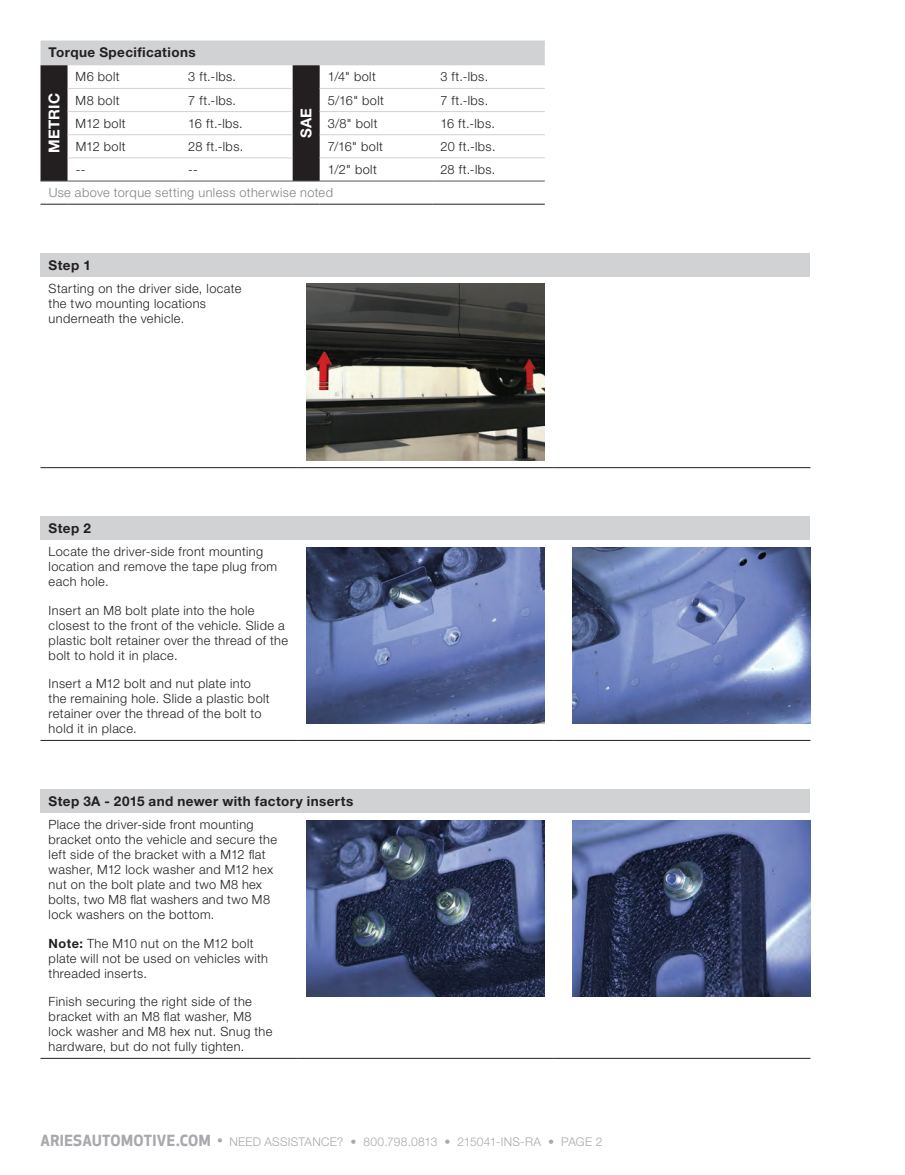
<style>
.page{position:relative;width:905px;height:1175px;background:#fff}
.page>*{position:absolute;margin:0;border:0;box-sizing:border-box;transform-origin:0 0}
.t1{font:700 15px "Helvetica Neue LT Std";letter-spacing:.02em;color:#fff}
.t2{font:700 13.5px "Helvetica Neue LT Std";letter-spacing:.03em;color:#231f20}
.t3{font:300 12.75px/15px "Helvetica Neue LT Std";letter-spacing:.03em;color:#231f20}
.t4{font:300 12.75px "Helvetica Neue LT Std";letter-spacing:.03em;color:#808285}
.t5{font:300 12px "Helvetica Neue LT Std";letter-spacing:.02em;color:#a8a9ad}
.s1{font-weight:700}
.s2{font-family:"Apex New";font-weight:700;font-size:15px}
.s3{font-family:"Apex New";font-weight:500;font-size:15px}
</style>
<div class="page">
<div style="left:40px;top:253px;width:770px;height:24px;background:#d1d2d4"></div>
<hr style="left:40px;top:467px;width:257px;height:1px;background:#231f20">
<hr style="left:297px;top:467px;width:257px;height:1px;background:#231f20">
<hr style="left:554px;top:467px;width:256px;height:1px;background:#231f20">
<img style="left:306px;top:284px;width:239px;height:176px">
<div style="left:40px;top:516px;width:770px;height:24px;background:#d1d2d4"></div>
<hr style="left:40px;top:740px;width:257px;height:1px;background:#231f20">
<hr style="left:297px;top:740px;width:257px;height:1px;background:#231f20">
<hr style="left:554px;top:740px;width:256px;height:1px;background:#231f20">
<img style="left:306px;top:547px;width:239px;height:177px">
<img style="left:572px;top:547px;width:238px;height:177px">
<div style="left:40px;top:789px;width:770px;height:24px;background:#d1d2d4"></div>
<hr style="left:40px;top:1058px;width:257px;height:1px;background:#231f20">
<hr style="left:297px;top:1058px;width:257px;height:1px;background:#231f20">
<hr style="left:554px;top:1058px;width:256px;height:1px;background:#231f20">
<img style="left:306px;top:820px;width:239px;height:176px">
<img style="left:572px;top:820px;width:238px;height:176px">
<svg style="left:40px;top:40px;width:504px;height:142px"></svg>
<hr style="left:320px;top:181px;width:112px;height:1px;background:#57585a">
<hr style="left:432px;top:181px;width:112px;height:1px;background:#57585a">
<svg style="left:40px;top:204px;width:28px;height:1px"></svg>
<hr style="left:68px;top:204px;width:112px;height:1px;background:#231f20">
<hr style="left:180px;top:204px;width:112px;height:1px;background:#231f20">
<svg style="left:292px;top:204px;width:28px;height:1px"></svg>
<hr style="left:320px;top:204px;width:112px;height:1px;background:#231f20">
<hr style="left:432px;top:204px;width:112px;height:1px;background:#231f20">
<hr style="left:68px;top:88px;width:112px;height:1px;background:#d1d2d4">
<hr style="left:180px;top:88px;width:112px;height:1px;background:#d1d2d4">
<hr style="left:320px;top:88px;width:112px;height:1px;background:#d1d2d4">
<hr style="left:432px;top:88px;width:112px;height:1px;background:#d1d2d4">
<hr style="left:68px;top:111px;width:112px;height:1px;background:#d1d2d4">
<hr style="left:180px;top:111px;width:112px;height:1px;background:#d1d2d4">
<hr style="left:320px;top:111px;width:112px;height:1px;background:#d1d2d4">
<hr style="left:432px;top:111px;width:112px;height:1px;background:#d1d2d4">
<hr style="left:68px;top:134px;width:112px;height:1px;background:#d1d2d4">
<hr style="left:180px;top:134px;width:112px;height:1px;background:#d1d2d4">
<hr style="left:320px;top:134px;width:112px;height:1px;background:#d1d2d4">
<hr style="left:432px;top:134px;width:112px;height:1px;background:#d1d2d4">
<hr style="left:68px;top:157px;width:112px;height:1px;background:#d1d2d4">
<hr style="left:180px;top:157px;width:112px;height:1px;background:#d1d2d4">
<hr style="left:320px;top:157px;width:112px;height:1px;background:#d1d2d4">
<hr style="left:432px;top:157px;width:112px;height:1px;background:#d1d2d4">
<p class="t2" style="left:49px;top:44px;width:149px">Torque Specifications</p>
<p class="t1" style="left:45px;top:153px;width:62px;rotate:-90deg">METRIC</p>
<p class="t3" style="left:328px;top:69px;width:50px">1/4" bolt</p>
<p class="t3" style="left:440px;top:69px;width:49px">3 ft.-lbs.</p>
<p class="t3" style="left:76px;top:69px;width:46px">M6 bolt</p>
<p class="t3" style="left:188px;top:69px;width:49px">3 ft.-lbs.</p>
<p class="t3" style="left:76px;top:92px;width:46px">M8 bolt</p>
<p class="t3" style="left:188px;top:92px;width:49px">7 ft.-lbs.</p>
<p class="t3" style="left:328px;top:92px;width:58px">5/16" bolt</p>
<p class="t3" style="left:440px;top:92px;width:49px">7 ft.-lbs.</p>
<p class="t3" style="left:76px;top:115px;width:51px">M12 bolt</p>
<p class="t3" style="left:188px;top:115px;width:56px">16 ft.-lbs.</p>
<p class="t3" style="left:328px;top:115px;width:51px">3/8" bolt</p>
<p class="t3" style="left:440px;top:115px;width:56px">16 ft.-lbs.</p>
<p class="t3" style="left:76px;top:138px;width:51px">M12 bolt</p>
<p class="t3" style="left:188px;top:138px;width:57px">28 ft.-lbs.</p>
<p class="t3" style="left:328px;top:138px;width:57px">7/16" bolt</p>
<p class="t3" style="left:440px;top:138px;width:57px">20 ft.-lbs.</p>
<p class="t3" style="left:76px;top:162px;width:11px">--</p>
<p class="t3" style="left:188px;top:162px;width:11px">--</p>
<p class="t3" style="left:328px;top:162px;width:50px">1/2" bolt</p>
<p class="t3" style="left:440px;top:162px;width:57px">28 ft.-lbs.</p>
<p class="t4" style="left:49px;top:185px;width:286px">Use above torque setting unless otherwise noted</p>
<p class="t1" style="left:297px;top:138px;width:32px;rotate:-90deg">SAE</p>
<p class="t2" style="left:49px;top:257px;width:44px">Step 1</p>
<p class="t3" style="left:49px;top:281px;width:194px">Starting on the driver side, locate the two mounting locations underneath the vehicle.</p>
<p class="t2" style="left:49px;top:520px;width:44px">Step 2</p>
<p class="t3" style="left:49px;top:544px;width:230px">Locate the driver-side front mounting location and remove the tape plug from each hole.</p>
<p class="t3" style="left:49px;top:602px;width:241px">Insert an M8 bolt plate into the hole closest to the front of the vehicle. Slide a plastic bolt retainer over the thread of the bolt to hold it in place.</p>
<p class="t3" style="left:49px;top:676px;width:223px">Insert a M12 bolt and nut plate into the remaining hole. Slide a plastic bolt retainer over the thread of the bolt to hold it in place.</p>
<p class="t2" style="left:49px;top:793px;width:306px">Step 3A - 2015 and newer with factory inserts</p>
<p class="t3" style="left:49px;top:817px;width:230px">Place the driver-side front mounting bracket onto the vehicle and secure the left side of the bracket with a M12 flat washer, M12 lock washer and M12 hex nut on the bolt plate and two M8 hex bolts, two M8 flat washers and two M8 lock washers on the bottom.</p>
<p class="t3" style="left:49px;top:935px;width:221px"><span class="s1">Note:</span> The M10 nut on the M12 bolt plate will not be used on vehicles with threaded inserts.</p>
<p class="t3" style="left:49px;top:994px;width:225px">Finish securing the right side of the bracket with an M8 flat washer, M8 lock washer and M8 hex nut. Snug the hardware, but do not fully tighten.</p>
<p class="t5" style="left:40px;top:1134px;width:563px"><span class="s2">ARIESAUTOMOTIVE.COM</span> <span class="s3">•</span> NEED ASSISTANCE? • 800.798.0813 • 215041-INS-RA • PAGE 2</p>
</div>
